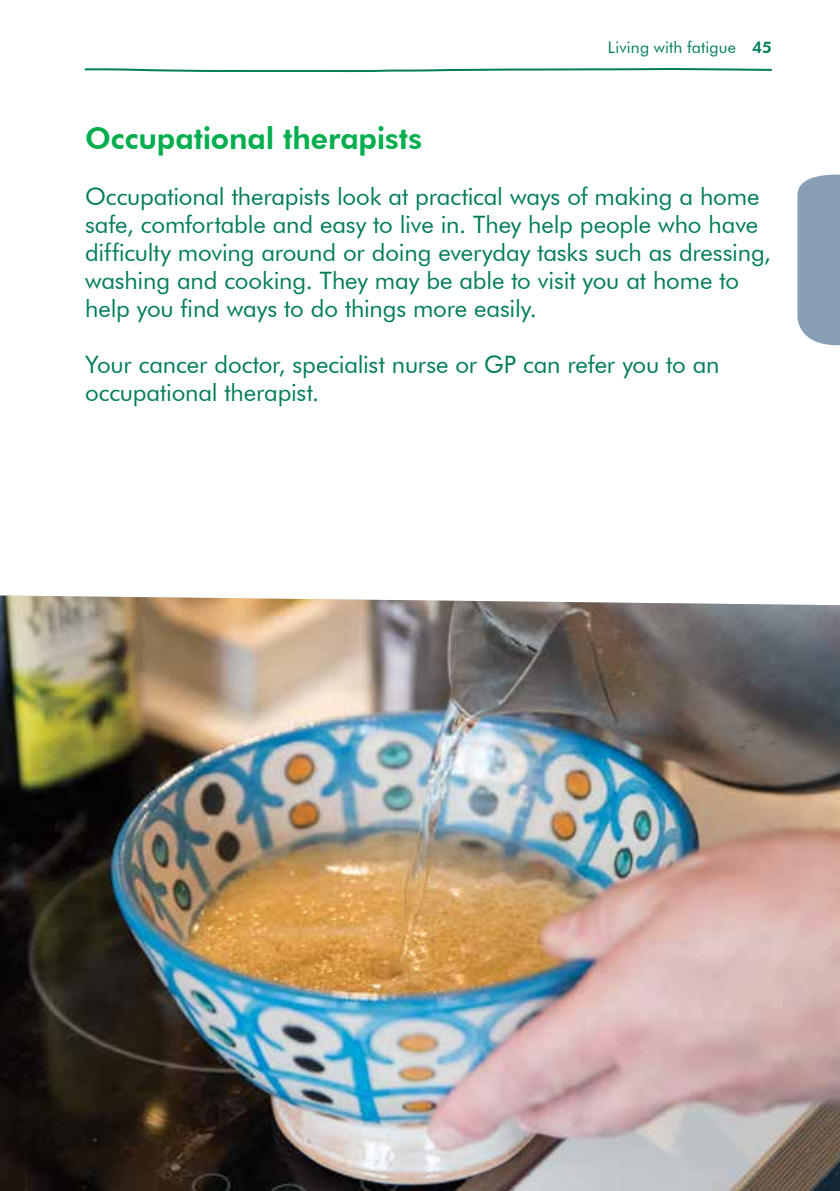
<style>
.page{position:relative;width:840px;height:1191px;background:#fff}
.page>*{position:absolute;margin:0;border:0;box-sizing:border-box;transform-origin:0 0}
.t1{font:800 30px "Futura BT";letter-spacing:-.005em;color:#00ae4d}
.t2{font:24px/28px "Futura BT";letter-spacing:-.005em;color:#007d57}
.t3{font:16px "Futura BT";letter-spacing:.01em;color:#007d57}
.s1{font-weight:800}
</style>
<div class="page">
<svg style="left:84px;top:68px;width:688px;height:5px"></svg>
<svg style="left:797px;top:174px;width:42px;height:171px;background:#8da5b8"></svg>
<img style="left:0;top:595px;width:839px;height:596px">
<p class="t3" style="left:607px;top:41px;width:165px">Living with fatigue <span class="s1">45</span></p>
<p class="t1" style="left:85px;top:126px;width:338px">Occupational therapists</p>
<p class="t2" style="left:85px;top:185px;width:687px">Occupational therapists look at practical ways of making a home safe, comfortable and easy to live in. They help people who have difficulty moving around or doing everyday tasks such as dressing, washing and cooking. They may be able to visit you at home to help you find ways to do things more easily.</p>
<p class="t2" style="left:85px;top:353px;width:635px">Your cancer doctor, specialist nurse or GP can refer you to an occupational therapist.</p>
</div>
